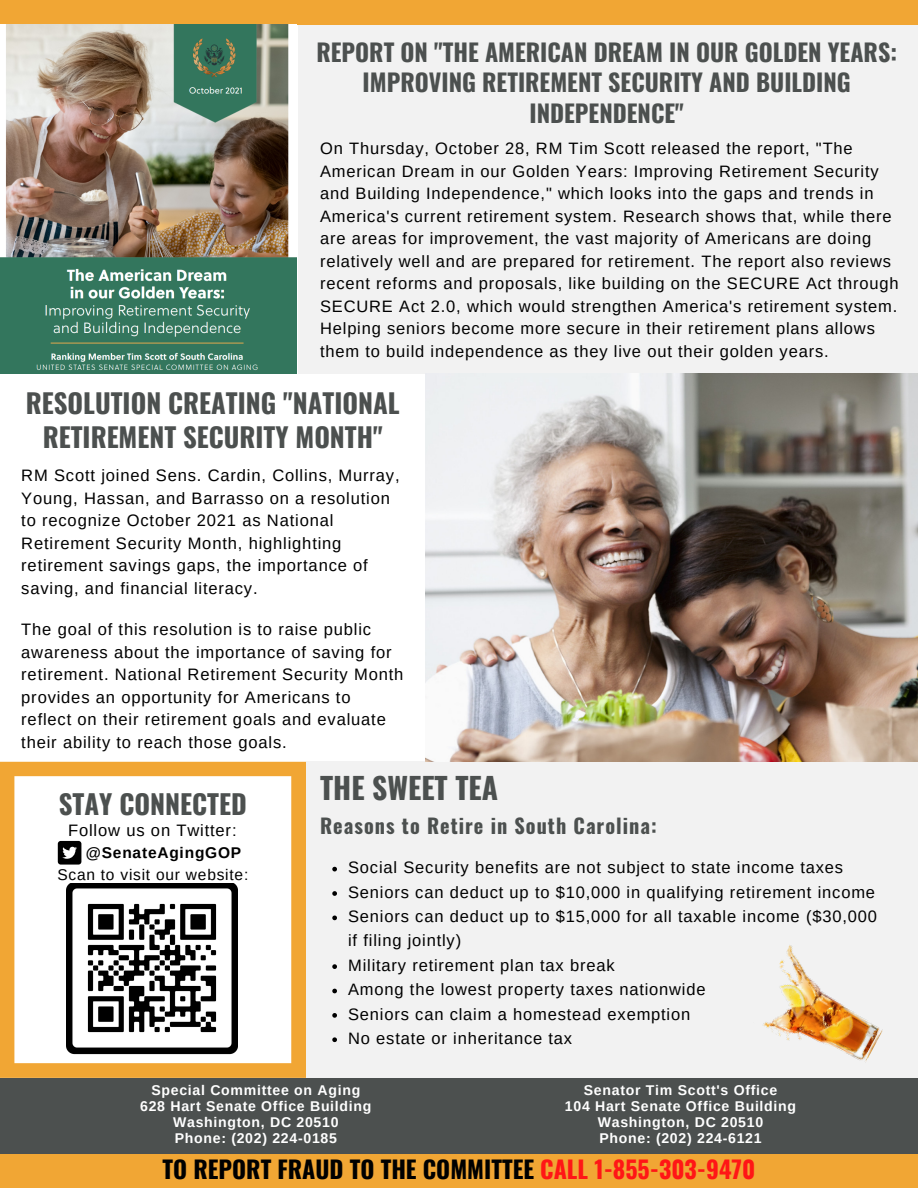
<style>
.page{position:relative;width:918px;height:1188px;background:#fff}
.page>*{position:absolute;margin:0;border:0;box-sizing:border-box;transform-origin:0 0}
.t1{font:700 29.7px "Oswald";color:#4c504f}
.t2{font:700 26.85px "Oswald";color:#4c504f}
.t3{font:700 26.7px/33.8px "Oswald";color:#4c504f;text-align:center}
.t4{font:700 24px/30.3px "Oswald";color:#4c504f;text-align:center}
.t5{font:700 24px "Oswald";color:#000}
.t6{font:700 20.25px "Oswald";letter-spacing:.05em;color:#4c504f}
.t7{font:16.65px "Arimo";letter-spacing:.05em;color:#000}
.t8{font:16.5px/22.5px "Arimo";letter-spacing:.05em;color:#000}
.t9{font:15.45px "Arimo";letter-spacing:.05em;color:#000}
.t10{font:700 15.45px "Arimo";letter-spacing:.05em;color:#000}
.t11{font:700 14.1px "Arimo";letter-spacing:.05em;color:#fff}
.s1{color:#ff1616}
</style>
<div class="page">
<div style="left:306px;top:762px;width:612px;height:316px;background:#f2f2f2"></div>
<img style="left:763px;top:945px;width:120px;height:116px">
<div style="left:298px;top:23px;width:619px;height:351px;background:#f2f2f2"></div>
<div style="left:0;top:0;width:918px;height:25px;background:#f1a634"></div>
<div style="left:0;top:1078px;width:918px;height:110px;background:#4c504f"></div>
<svg style="left:0;top:762px;width:306px;height:316px"></svg>
<img style="left:67px;top:884px;width:171px;height:175px">
<svg style="left:58px;top:841px;width:23px;height:24px"></svg>
<div style="left:0;top:1155px;width:918px;height:33px;background:#f1a634"></div>
<img style="left:426px;top:374px;width:492px;height:388px">
<img style="left:0;top:25px;width:297px;height:348px">
<svg style="left:332px;top:867px;width:5px;height:4px"></svg>
<svg style="left:332px;top:891px;width:5px;height:5px"></svg>
<svg style="left:332px;top:916px;width:5px;height:4px"></svg>
<svg style="left:332px;top:964px;width:5px;height:5px"></svg>
<svg style="left:332px;top:989px;width:5px;height:4px"></svg>
<svg style="left:332px;top:1013px;width:5px;height:5px"></svg>
<svg style="left:332px;top:1037px;width:5px;height:5px"></svg>
<p class="t4" style="left:316px;top:36px;width:582px">REPORT ON "THE AMERICAN DREAM IN OUR GOLDEN YEARS:<br>IMPROVING RETIREMENT SECURITY AND BUILDING<br>INDEPENDENCE"</p>
<p class="t8" style="left:320px;top:137px;width:580px">On Thursday, October 28, RM Tim Scott released the report, "The American Dream in our Golden Years: Improving Retirement Security and Building Independence," which looks into the gaps and trends in America's current retirement system. Research shows that, while there are areas for improvement, the vast majority of Americans are doing relatively well and are prepared for retirement. The report also reviews recent reforms and proposals, like building on the SECURE Act through SECURE Act 2.0, which would strengthen America's retirement system.<br>Helping seniors become more secure in their retirement plans allows them to build independence as they live out their golden years.</p>
<p class="t3" style="left:26px;top:385px;width:375px">RESOLUTION CREATING "NATIONAL<br>RETIREMENT SECURITY MONTH"</p>
<p class="t8" style="left:21px;top:464px;width:380px">RM Scott joined Sens. Cardin, Collins, Murray, Young, Hassan, and Barrasso on a resolution to recognize October 2021 as National Retirement Security Month, highlighting retirement savings gaps, the importance of saving, and financial literacy.</p>
<p class="t8" style="left:21px;top:618px;width:384px">The goal of this resolution is to raise public awareness about the importance of saving for retirement. National Retirement Security Month provides an opportunity for Americans to reflect on their retirement goals and evaluate their ability to reach those goals.</p>
<p class="t2" style="left:59px;top:783px;width:190px">STAY CONNECTED</p>
<p class="t7" style="left:68px;top:821px;width:170px">Follow us on Twitter:</p>
<p class="t10" style="left:86px;top:844px;width:157px">@SenateAgingGOP</p>
<p class="t9" style="left:57px;top:866px;width:192px">Scan to visit our website:</p>
<p class="t1" style="left:320px;top:764px;width:180px">THE SWEET TEA</p>
<p class="t6" style="left:320px;top:810px;width:338px">Reasons to Retire in South Carolina:</p>
<p class="t8" style="left:348px;top:856px;width:496px">Social Security benefits are not subject to state income taxes</p>
<p class="t8" style="left:348px;top:881px;width:528px">Seniors can deduct up to $10,000 in qualifying retirement income</p>
<p class="t8" style="left:348px;top:904px;width:530px;line-height:24.5px">Seniors can deduct up to $15,000 for all taxable income ($30,000 if filing jointly)</p>
<p class="t8" style="left:348px;top:954px;width:268px">Military retirement plan tax break</p>
<p class="t8" style="left:348px;top:978px;width:359px">Among the lowest property taxes nationwide</p>
<p class="t8" style="left:348px;top:1003px;width:344px">Seniors can claim a homestead exemption</p>
<p class="t8" style="left:348px;top:1027px;width:225px">No estate or inheritance tax</p>
<p class="t11" style="left:151px;top:1083px;width:210px">Special Committee on Aging</p>
<p class="t11" style="left:140px;top:1098px;width:233px">628 Hart Senate Office Building</p>
<p class="t11" style="left:173px;top:1114px;width:167px">Washington, DC 20510</p>
<p class="t11" style="left:175px;top:1130px;width:164px">Phone: (202) 224-0185</p>
<p class="t11" style="left:584px;top:1083px;width:195px">Senator Tim Scott's Office</p>
<p class="t11" style="left:565px;top:1098px;width:233px">104 Hart Senate Office Building</p>
<p class="t11" style="left:598px;top:1114px;width:167px">Washington, DC 20510</p>
<p class="t11" style="left:599px;top:1130px;width:164px">Phone: (202) 224-6121</p>
<p class="t5" style="left:163px;top:1150px;width:594px">TO REPORT FRAUD TO THE COMMITTEE <span class="s1">CALL 1-855-303-9470</span></p>
</div>
